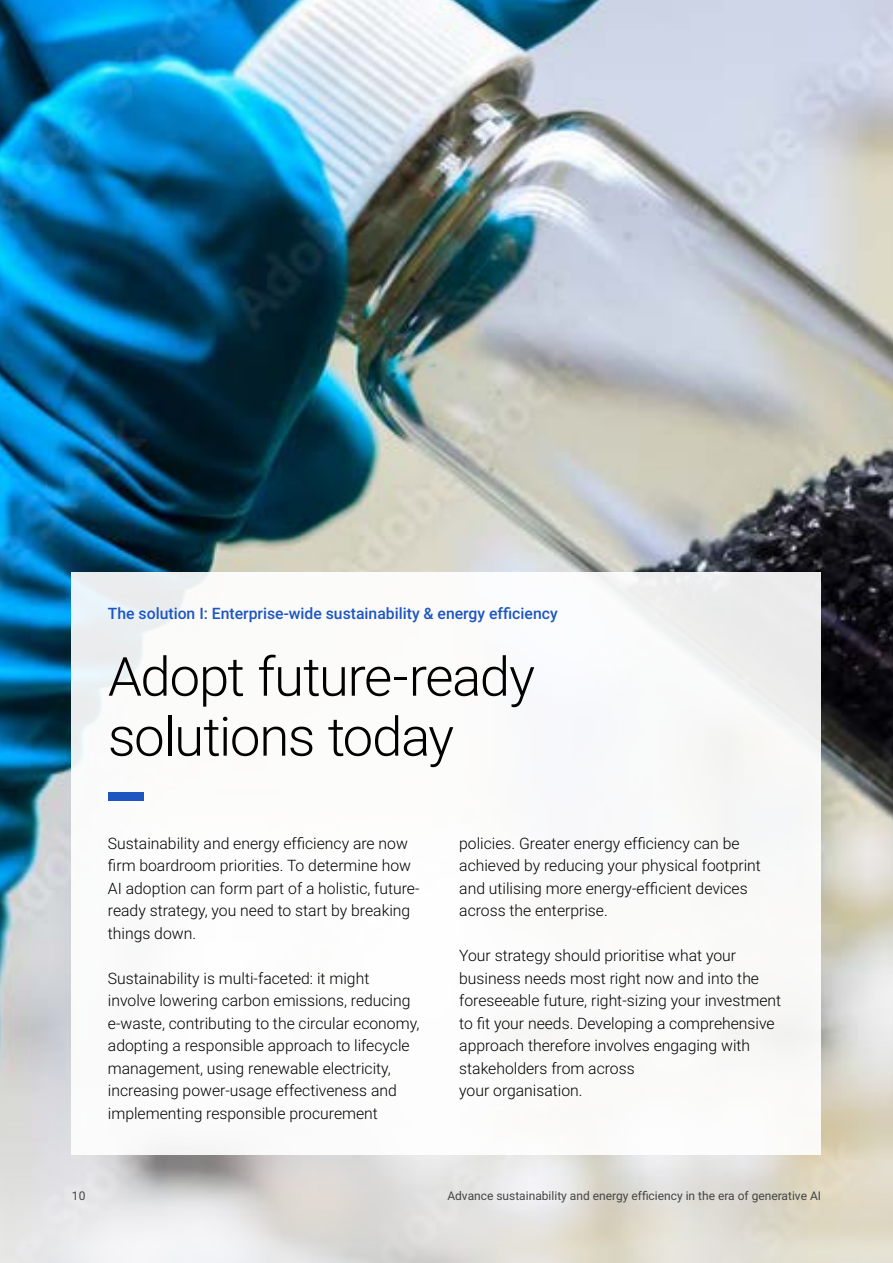
<style>
.page{position:relative;width:893px;height:1263px;background:#fff}
.page>*{position:absolute;margin:0;border:0;box-sizing:border-box;transform-origin:0 0}
.t1{font:300 54px/60px "Roboto";letter-spacing:-.025em;color:#000}
.t2{font:300 15.75px/22.5px "Roboto";color:#000}
.t3{font:500 15.75px "Roboto";color:#1d56c0}
.t4{font:12px "Roboto";color:#444}
</style>
<div class="page">
<img style="left:0;top:0;width:893px;height:935px">
<div style="left:72px;top:572px;width:749px;height:583px;background:#fff"></div>
<svg style="left:0;top:935px;width:893px;height:328px"></svg>
<div style="left:108px;top:792px;width:36px;height:9px;background:#1d56c0"></div>
<p class="t3" style="left:108px;top:603px;width:451px">The solution I: Enterprise-wide sustainability &amp; energy efficiency</p>
<h1 class="t1" style="left:108px;top:644px;width:429px">Adopt future-ready solutions today</h1>
<p class="t2" style="left:108px;top:831px;width:313px">Sustainability and energy efficiency are now firm boardroom priorities. To determine how AI adoption can form part of a holistic, future&shy;ready strategy, you need to start by breaking things down.</p>
<p class="t2" style="left:108px;top:966px;width:313px">Sustainability is multi-faceted: it might involve lowering carbon emissions, reducing e-waste, contributing to the circular economy, adopting a responsible approach to lifecycle management, using renewable electricity, increasing power-usage effectiveness and implementing responsible procurement</p>
<p class="t2" style="left:459px;top:831px;width:303px">policies. Greater energy efficiency can be achieved by reducing your physical footprint and utilising more energy-efficient devices across the enterprise.</p>
<p class="t2" style="left:459px;top:944px;width:323px">Your strategy should prioritise what your business needs most right now and into the foreseeable future, right-sizing your investment to fit your needs. Developing a comprehensive approach therefore involves engaging with stakeholders from across<br>your organisation.</p>
<p class="t4" style="left:72px;top:1187px;width:15px">10</p>
<p class="t4" style="left:447px;top:1187px;width:375px">Advance sustainability and energy efficiency in the era of generative AI</p>
</div>
